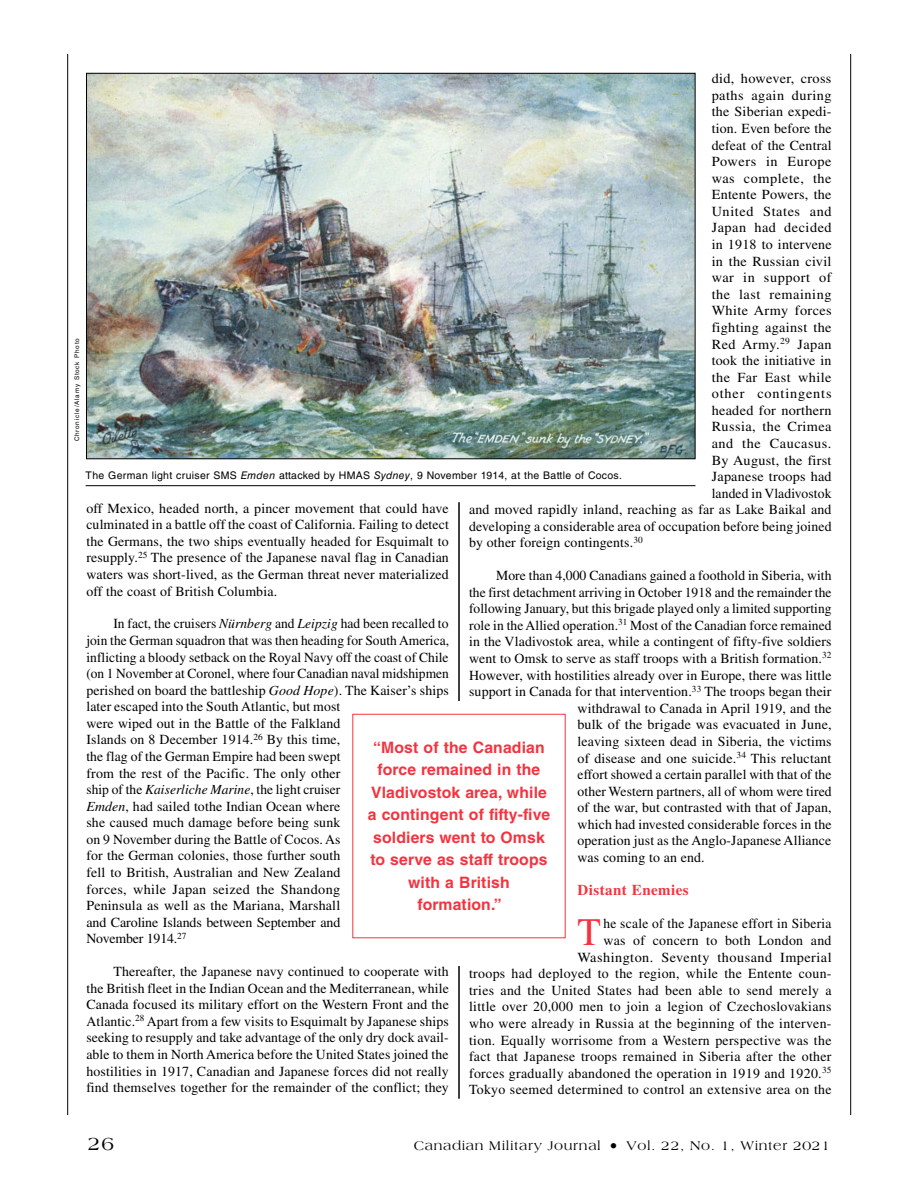
<style>
.page{position:relative;width:918px;height:1188px;background:#fff}
.page>*{position:absolute;margin:0;border:0;box-sizing:border-box;transform-origin:0 0}
.t1{font:38.85px "Times LT Std";color:#f5333f}
.t2{font:19.5px "Americana Std";color:#000}
.t3{font:700 15.75px/22.5px "Helvetica LT Std";letter-spacing:.01em;color:#f5333f;text-align:center}
.t4{font:700 15px "Times LT Std";letter-spacing:.03em;color:#f5333f}
.t5{font:13.8px/16.6px "Times LT Std";letter-spacing:.01em;color:#000;text-align:justify}
.t6{font:13.8px "Times LT Std";letter-spacing:.035em;color:#000}
.t7{font:13.8px "Times LT Std";letter-spacing:.03em;color:#000}
.t8{font:13.8px "Times LT Std";letter-spacing:.04em;color:#000}
.t9{font:13.8px "Times LT Std";letter-spacing:.06em;color:#000}
.t10{font:13.5px "Americana Std";letter-spacing:.05em;color:#000}
.t11{font:10.5px "Helvetica LT Std";letter-spacing:.03em;color:#000}
.t12{font:6.3px "Helvetica LT Std";letter-spacing:.125em;color:#000}
.s1{font-style:italic}
.s2{font-size:16.5px}
</style>
<div class="page">
<hr style="left:850px;top:54px;width:1px;height:1061px;background:#000">
<hr style="left:67px;top:54px;width:1px;height:1061px;background:#000">
<hr style="left:459px;top:502px;width:1px;height:200px;background:#000">
<hr style="left:459px;top:950px;width:1px;height:149px;background:#000">
<img style="left:88px;top:75px;width:606px;height:382px">
<hr style="left:86px;top:485px;width:610px;height:1px;background:#000">
<p class="t5" style="left:712px;top:70px;width:121px">did, however, cross</p>
<p class="t7" style="left:712px;top:87px;width:121px">paths again during</p>
<p class="t5" style="left:712px;top:103px;width:121px">the Siberian expedi-</p>
<p class="t5" style="left:712px;top:120px;width:121px">tion. Even before the</p>
<p class="t5" style="left:712px;top:137px;width:121px">defeat of the Central</p>
<p class="t8" style="left:712px;top:154px;width:121px">Powers in Europe</p>
<p class="t6" style="left:712px;top:170px;width:121px">was complete, the</p>
<p class="t5" style="left:712px;top:186px;width:121px">Entente Powers, the</p>
<p class="t8" style="left:712px;top:204px;width:121px">United States and</p>
<p class="t6" style="left:712px;top:220px;width:121px">Japan had decided</p>
<p class="t5" style="left:712px;top:236px;width:121px">in 1918 to intervene</p>
<p class="t5" style="left:712px;top:253px;width:121px">in the Russian civil</p>
<p class="t8" style="left:712px;top:270px;width:121px">war in support of</p>
<p class="t6" style="left:712px;top:286px;width:121px">the last remaining</p>
<p class="t5" style="left:712px;top:302px;width:121px">White Army forces</p>
<p class="t5" style="left:712px;top:319px;width:121px">fighting against the</p>
<p class="t7" style="left:712px;top:336px;width:121px">Red Army.<sup>29</sup> Japan</p>
<p class="t5" style="left:712px;top:352px;width:121px">took the initiative in</p>
<p class="t7" style="left:712px;top:369px;width:121px">the Far East while</p>
<p class="t9" style="left:712px;top:386px;width:121px">other contingents</p>
<p class="t5" style="left:712px;top:402px;width:121px">headed for northern</p>
<p class="t5" style="left:712px;top:418px;width:121px">Russia, the Crimea</p>
<p class="t6" style="left:712px;top:436px;width:121px">and the Caucasus.</p>
<p class="t5" style="left:712px;top:452px;width:121px">By August, the first</p>
<p class="t5" style="left:712px;top:468px;width:121px">Japanese troops had</p>
<p class="t5" style="left:712px;top:485px;width:121px">landed in Vladivostok</p>
<p class="t5" style="left:469px;top:501px;width:364px">and moved rapidly inland, reaching as far as Lake Baikal and</p>
<p class="t5" style="left:469px;top:518px;width:364px">developing a considerable area of occupation before being joined</p>
<p class="t5" style="left:469px;top:534px;width:175px">by other foreign contingents.<sup>30</sup></p>
<p class="t5" style="left:496px;top:567px;width:337px">More than 4,000 Canadians gained a foothold in Siberia, with</p>
<p class="t5" style="left:469px;top:584px;width:364px">the first detachment arriving in October 1918 and the remainder the</p>
<p class="t5" style="left:469px;top:600px;width:364px">following January, but this brigade played only a limited supporting</p>
<p class="t5" style="left:469px;top:617px;width:364px">role in the Allied operation.<sup>31</sup> Most of the Canadian force remained</p>
<p class="t5" style="left:469px;top:633px;width:364px">in the Vladivostok area, while a contingent of fifty-five soldiers</p>
<p class="t5" style="left:469px;top:650px;width:364px">went to Omsk to serve as staff troops with a British formation.<sup>32</sup></p>
<p class="t5" style="left:469px;top:667px;width:364px">However, with hostilities already over in Europe, there was little</p>
<p class="t5" style="left:469px;top:683px;width:364px">support in Canada for that intervention.<sup>33</sup> The troops began their</p>
<p class="t5" style="left:578px;top:700px;width:256px">withdrawal to Canada in April 1919, and the</p>
<p class="t5" style="left:578px;top:716px;width:256px">bulk of the brigade was evacuated in June,</p>
<p class="t5" style="left:578px;top:733px;width:256px">leaving sixteen dead in Siberia, the victims</p>
<p class="t5" style="left:578px;top:749px;width:255px">of disease and one suicide.<sup>34</sup> This reluctant</p>
<p class="t5" style="left:578px;top:766px;width:256px">effort showed a certain parallel with that of the</p>
<p class="t5" style="left:578px;top:783px;width:256px">other Western partners, all of whom were tired</p>
<p class="t5" style="left:578px;top:799px;width:255px">of the war, but contrasted with that of Japan,</p>
<p class="t5" style="left:578px;top:816px;width:256px">which had invested considerable forces in the</p>
<p class="t5" style="left:578px;top:832px;width:255px">operation just as the Anglo-Japanese Alliance</p>
<p class="t5" style="left:578px;top:849px;width:129px">was coming to an end.</p>
<p class="t4" style="left:578px;top:881px;width:113px">Distant Enemies</p>
<h1 class="t1" style="left:578px;top:910px;width:25px">T</h1>
<p class="t12" style="left:73px;top:441px;width:105px;rotate:-90deg">Chronicle/Alamy Stock Photo</p>
<p class="t11" style="left:86px;top:469px;width:538px">The German light cruiser SMS <span class="s1">Emden</span> attacked by HMAS <span class="s1">Sydney</span>, 9 November 1914, at the Battle of Cocos.</p>
<p class="t5" style="left:86px;top:500px;width:364px">off Mexico, headed north, a pincer movement that could have culminated in a battle off the coast of California. Failing to detect the Germans, the two ships eventually headed for Esquimalt to resupply.<sup>25</sup> The presence of the Japanese naval flag in Canadian waters was short-lived, as the German threat never materialized off the coast of British Columbia.</p>
<p class="t5" style="left:86px;top:615px;width:364px;text-align:left;text-indent:27px">In fact, the cruisers <span class="s1">Nürnberg</span> and <span class="s1">Leipzig</span> had been recalled to join the German squadron that was then heading for South America, inflicting a bloody setback on the Royal Navy off the coast of Chile (on 1 November at Coronel, where four Canadian naval midshipmen perished on board the battleship <span class="s1">Good Hope</span>). The Kaiser’s ships later escaped into the South Atlantic, but most<br>were wiped out in the Battle of the Falkland<br>Islands on 8 December 1914.<sup>26</sup> By this time,<br>the flag of the German Empire had been swept<br>from the rest of the Pacific. The only other<br>ship of the <span class="s1">Kaiserliche Marine</span>, the light cruiser<br><span class="s1">Emden</span>, had sailed tothe Indian Ocean where<br>she caused much damage before being sunk<br>on 9 November during the Battle of Cocos. As<br>for the German colonies, those further south<br>fell to British, Australian and New Zealand<br>forces, while Japan seized the Shandong<br>Peninsula as well as the Mariana, Marshall<br>and Caroline Islands between September and<br>November 1914.<sup>27</sup></p>
<p class="t5" style="left:86px;top:963px;width:364px;text-indent:27px">Thereafter, the Japanese navy continued to cooperate with the British fleet in the Indian Ocean and the Mediterranean, while Canada focused its military effort on the Western Front and the Atlantic.<sup>28</sup> Apart from a few visits to Esquimalt by Japanese ships seeking to resupply and take advantage of the only dry dock avail&shy;able to them in North America before the United States joined the hostilities in 1917, Canadian and Japanese forces did not really find themselves together for the remainder of the conflict; they</p>
<p class="t3" style="left:368px;top:736px;width:184px">“Most of the Canadian force remained in the<br>Vladivostok area, while a contingent of fifty-five soldiers went to Omsk to serve as staff troops with a British formation.”</p>
<p class="t5" style="left:469px;top:915px;width:364px;text-align:right">he scale of the Japanese effort in Siberia<br>was of concern to both London and<br>Washington. Seventy thousand Imperial<br>troops had deployed to the region, while the Entente coun&shy;tries and the United States had been able to send merely a little over 20,000 men to join a legion of Czechoslovakians who were already in Russia at the beginning of the interven&shy;tion. Equally worrisome from a Western perspective was the fact that Japanese troops remained in Siberia after the other forces gradually abandoned the operation in 1919 and 1920.<sup>35<br></sup>Tokyo seemed determined to control an extensive area on the</p>
<h2 class="t2" style="left:88px;top:1132px;width:28px">26</h2>
<p class="t10" style="left:414px;top:1138px;width:418px">Canadian Military Journal <span class="s2">•</span> Vol. 22, No. 1, Winter 2021</p>
</div>
